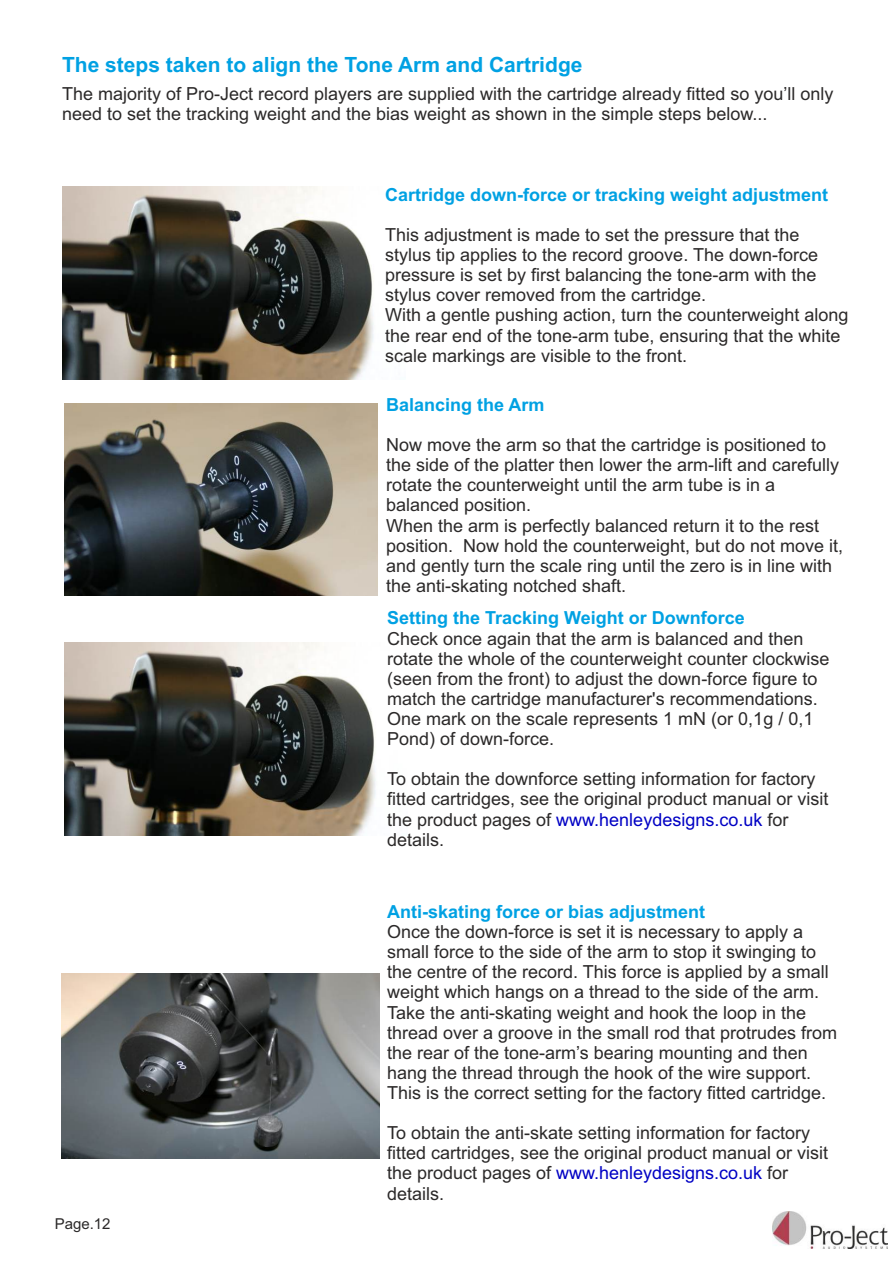
<style>
.page{position:relative;width:893px;height:1263px;background:#fff}
.page>*{position:absolute;margin:0;border:0;box-sizing:border-box;transform-origin:0 0}
.t1{font:700 21px "Arial";color:#00a1e3}
.t2{font:18px/20.1px "Arial";color:#2b2929}
.t3{font:700 18px "Arial";color:#00a1e3}
.t4{font:15px "Arial";color:#2b2929}
.s1{color:#0000c4}
</style>
<div class="page">
<img style="left:64px;top:643px;width:312px;height:193px">
<img style="left:62px;top:187px;width:312px;height:193px">
<img style="left:772px;top:1211px;width:115px;height:38px">
<img style="left:62px;top:974px;width:317px;height:184px">
<img style="left:64px;top:404px;width:313px;height:191px">
<p class="t1" style="left:62px;top:56px;width:522px">The steps taken to align the Tone Arm and Cartridge</p>
<p class="t2" style="left:62px;top:85px;width:773px">The majority of Pro-Ject record players are supplied with the cartridge already fitted so you’ll only need to set the tracking weight and the bias weight as shown in the simple steps below...</p>
<p class="t3" style="left:385px;top:188px;width:445px">Cartridge down-force or tracking weight adjustment</p>
<p class="t2" style="left:385px;top:226px;width:465px">This adjustment is made to set the pressure that the stylus tip applies to the record groove. The down-force pressure is set by first balancing the tone-arm with the stylus cover removed from the cartridge.<br>With a gentle pushing action, turn the counterweight along the rear end of the tone-arm tube, ensuring that the white scale markings are visible to the front.</p>
<p class="t3" style="left:386px;top:398px;width:160px">Balancing the Arm</p>
<p class="t2" style="left:386px;top:436px;width:459px">Now move the arm so that the cartridge is positioned to the side of the platter then lower the arm-lift and carefully rotate the counterweight until the arm tube is in a balanced position.<br>When the arm is perfectly balanced return it to the rest position. Now hold the counterweight, but do not move it, and gently turn the scale ring until the zero is in line with the anti-skating notched shaft.</p>
<p class="t3" style="left:387px;top:611px;width:359px">Setting the Tracking Weight or Downforce</p>
<p class="t2" style="left:387px;top:630px;width:444px">Check once again that the arm is balanced and then rotate the whole of the counterweight counter clockwise (seen from the front) to adjust the down-force figure to match the cartridge manufacturer's recommendations.<br>One mark on the scale represents 1 mN (or 0,1g / 0,1<br>Pond) of down-force.</p>
<p class="t2" style="left:387px;top:771px;width:443px">To obtain the downforce setting information for factory fitted cartridges, see the original product manual or visit the product pages of <span class="s1">www.henleydesigns.co.uk</span> for details.</p>
<p class="t4" style="left:55px;top:1218px;width:57px">Page.12</p>
<p class="t3" style="left:387px;top:905px;width:320px">Anti-skating force or bias adjustment</p>
<p class="t2" style="left:387px;top:923px;width:452px">Once the down-force is set it is necessary to apply a small force to the side of the arm to stop it swinging to the centre of the record. This force is applied by a small weight which hangs on a thread to the side of the arm.<br>Take the anti-skating weight and hook the loop in the thread over a groove in the small rod that protrudes from the rear of the tone-arm’s bearing mounting and then hang the thread through the hook of the wire support.<br>This is the correct setting for the factory fitted cartridge.</p>
<p class="t2" style="left:387px;top:1124px;width:443px">To obtain the anti-skate setting information for factory fitted cartridges, see the original product manual or visit the product pages of <span class="s1">www.henleydesigns.co.uk</span> for details.</p>
</div>
